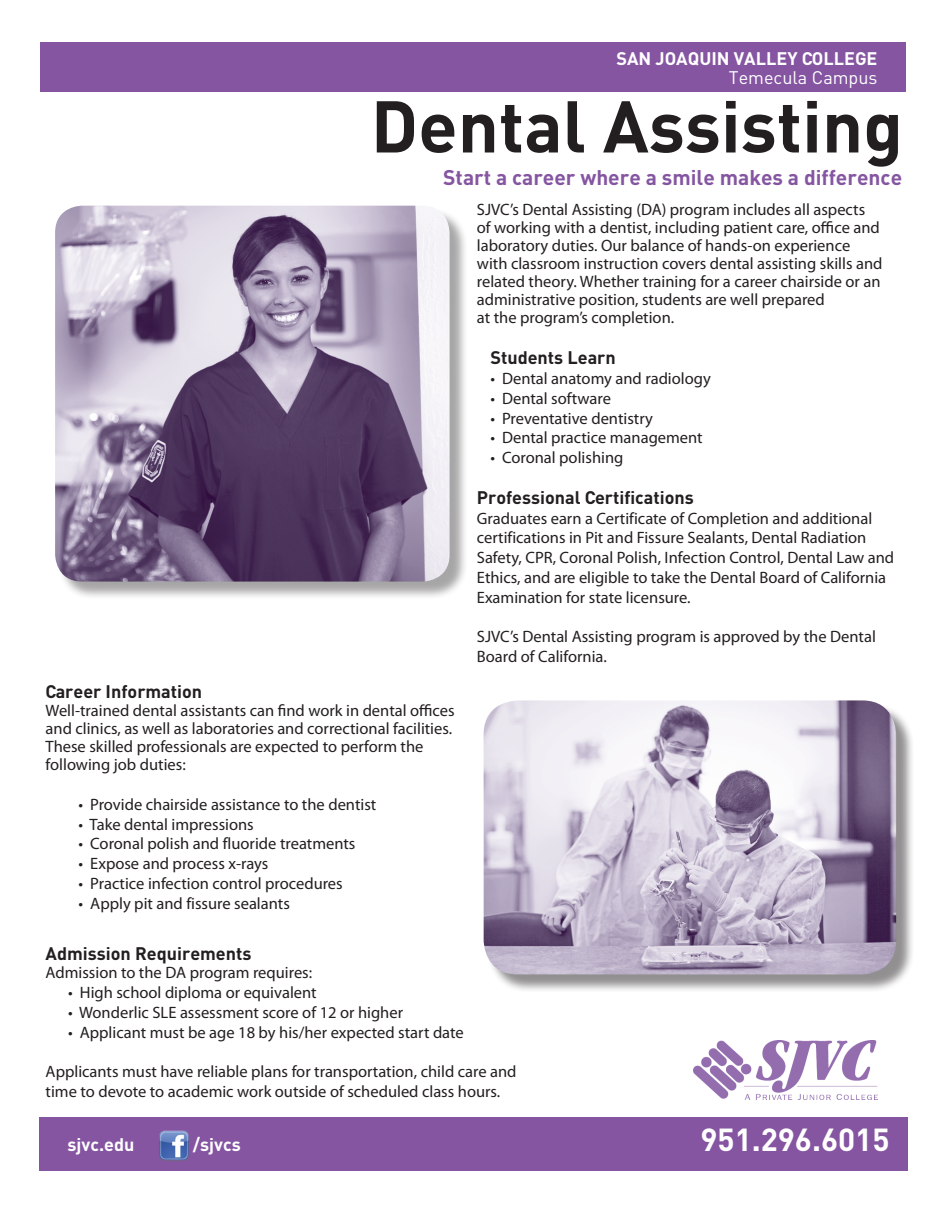
<style>
.page{position:relative;width:945px;height:1215px;background:#fff}
.page>*{position:absolute;margin:0;border:0;box-sizing:border-box;transform-origin:0 0}
.t1{font:700 72px "DIN";color:#231f20}
.t2{font:700 31.5px "DIN";color:#fff}
.t3{font:700 21px "DIN";color:#8555a2}
.t4{font:700 18px "DIN";color:#231f20}
.t5{font:700 18px "DIN";color:#fff}
.t6{font:18px "DIN";color:#fff}
.t7{font:16.5px/18px "Myriad Pro";color:#231f20}
</style>
<div class="page">
<div style="left:40px;top:42px;width:866px;height:50px;background:#8555a2"></div>
<div style="left:57px;top:208px;width:411px;height:392px;background:#231f20;opacity:.4"></div>
<img style="left:55px;top:206px;width:395px;height:376px">
<div style="left:486px;top:703px;width:429px;height:290px;background:#231f20;opacity:.5"></div>
<img style="left:484px;top:700px;width:412px;height:274px">
<img style="left:694px;top:1041px;width:184px;height:59px">
<div style="left:39px;top:1118px;width:869px;height:53px;background:#8555a2"></div>
<img style="left:159px;top:1130px;width:30px;height:31px">
<p class="t5" style="left:616px;top:47px;width:263px">SAN JOAQUIN VALLEY COLLEGE</p>
<p class="t6" style="left:729px;top:67px;width:150px">Temecula Campus</p>
<h1 class="t1" style="left:371px;top:79px;width:534px">Dental Assisting</h1>
<p class="t3" style="left:443px;top:164px;width:460px">Start a career where a smile makes a difference</p>
<p class="t7" style="left:477px;top:201px;width:407px">SJVC’s Dental Assisting (DA) program includes all aspects of working with a dentist, including patient care, office and laboratory duties. Our balance of hands-on experience with classroom instruction covers dental assisting skills and related theory. Whether training for a career chairside or an administrative position, students are well prepared<br>at the program’s completion.</p>
<p class="t4" style="left:490px;top:346px;width:127px">Students Learn</p>
<p class="t7" style="left:490px;top:370px;width:222px">• Dental anatomy and radiology</p>
<p class="t7" style="left:490px;top:390px;width:122px">• Dental software</p>
<p class="t7" style="left:490px;top:409px;width:164px">• Preventative dentistry</p>
<p class="t7" style="left:490px;top:429px;width:214px">• Dental practice management</p>
<p class="t7" style="left:490px;top:449px;width:135px">• Coronal polishing</p>
<p class="t4" style="left:477px;top:486px;width:218px">Professional Certifications</p>
<p class="t7" style="left:477px;top:508px;width:419px;line-height:19.8px">Graduates earn a Certificate of Completion and additional certifications in Pit and Fissure Sealants, Dental Radiation Safety, CPR, Coronal Polish, Infection Control, Dental Law and Ethics, and are eligible to take the Dental Board of California Examination for state licensure.</p>
<p class="t7" style="left:477px;top:627px;width:401px;line-height:19.8px">SJVC’s Dental Assisting program is approved by the Dental<br>Board of California.</p>
<p class="t4" style="left:46px;top:680px;width:158px">Career Information</p>
<p class="t7" style="left:46px;top:702px;width:411px">Well-trained dental assistants can find work in dental offices and clinics, as well as laboratories and correctional facilities.<br>These skilled professionals are expected to perform the following job duties:</p>
<p class="t7" style="left:79px;top:796px;width:299px">• Provide chairside assistance to the dentist</p>
<p class="t7" style="left:79px;top:815px;width:177px">• Take dental impressions</p>
<p class="t7" style="left:79px;top:835px;width:278px">• Coronal polish and fluoride treatments</p>
<p class="t7" style="left:79px;top:855px;width:191px">• Expose and process x-rays</p>
<p class="t7" style="left:79px;top:875px;width:266px">• Practice infection control procedures</p>
<p class="t7" style="left:79px;top:895px;width:213px">• Apply pit and fissure sealants</p>
<p class="t4" style="left:46px;top:942px;width:207px">Admission Requirements</p>
<p class="t7" style="left:46px;top:964px;width:268px">Admission to the DA program requires:</p>
<p class="t7" style="left:68px;top:984px;width:250px">• High school diploma or equivalent</p>
<p class="t7" style="left:68px;top:1004px;width:337px">• Wonderlic SLE assessment score of 12 or higher</p>
<p class="t7" style="left:68px;top:1023px;width:397px">• Applicant must be age 18 by his/her expected start date</p>
<p class="t7" style="left:46px;top:1062px;width:472px;line-height:19.8px">Applicants must have reliable plans for transportation, child care and time to devote to academic work outside of scheduled class hours.</p>
<p class="t5" style="left:68px;top:1133px;width:68px">sjvc.edu</p>
<p class="t5" style="left:193px;top:1133px;width:49px">/sjvcs</p>
<h2 class="t2" style="left:700px;top:1119px;width:190px">951.296.6015</h2>
</div>
